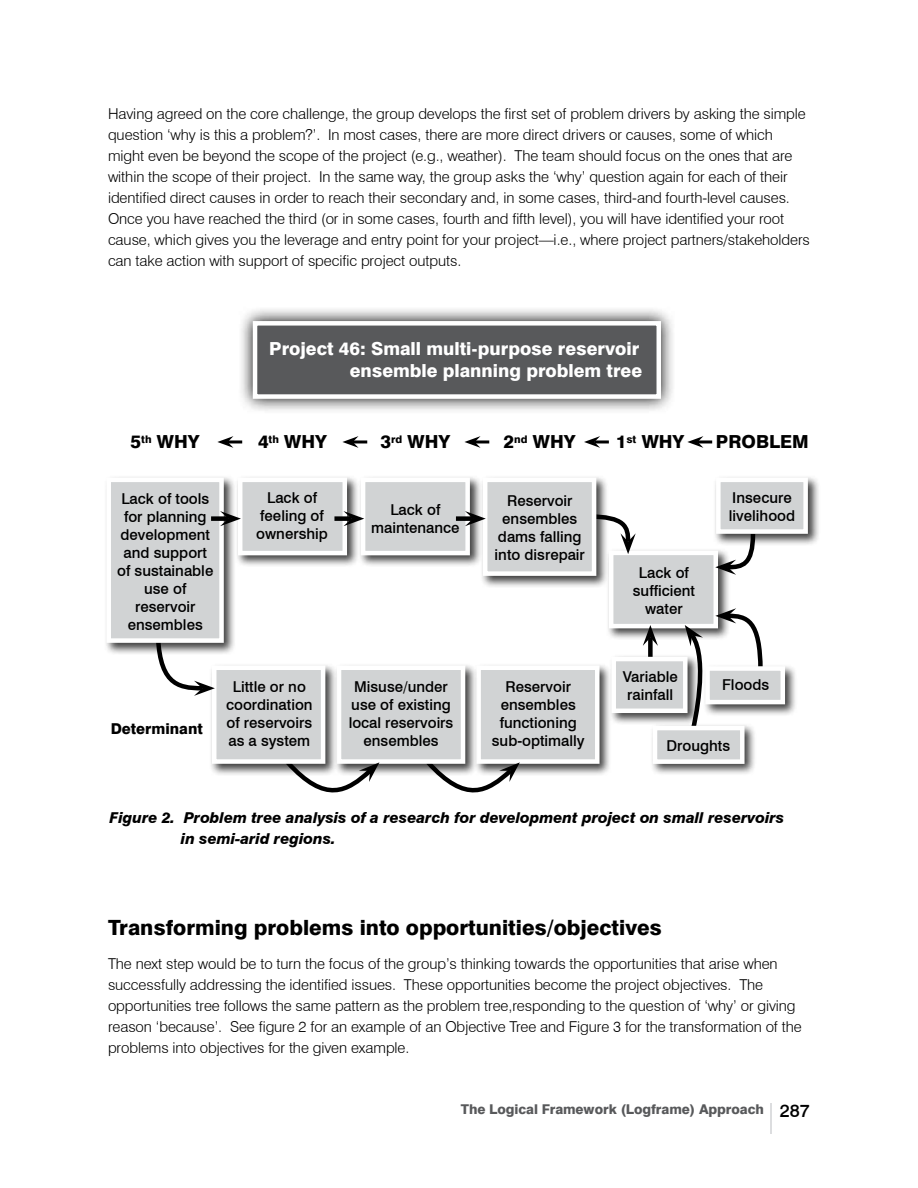
<style>
.page{position:relative;width:918px;height:1188px;background:#fff}
.page>*{position:absolute;margin:0;border:0;box-sizing:border-box;transform-origin:0 0}
.t1{font:800 21px "Swiss 721 BT";color:#000}
.t2{font:800 18px/21.6px "Swiss 721 BT";color:#fff;text-align:right}
.t3{font:800 18px "Swiss 721 BT";color:#000}
.t4{font:300 15px/21px "Swiss 721 BT";letter-spacing:-.005em;color:#000}
.t5{font:500 15px/18px "Swiss 721 BT";color:#000;text-align:center}
.t6{font:italic 800 15px/21px "Swiss 721 BT";letter-spacing:-.005em;color:#000}
.t7{font:800 15px "Swiss 721 BT";color:#000}
.t8{font:800 13.5px "Swiss 721 BT";letter-spacing:-.005em;color:#58595b}
.s1{font-weight:500;font-size:18px;color:#000}
</style>
<div class="page">
<hr style="left:771px;top:1104px;width:1px;height:30px;background:#dcdddf">
<div style="left:473px;top:662px;width:139px;height:114px;background:#000;opacity:.75"></div>
<div style="left:476px;top:666px;width:124px;height:98px;background:#d1d3d4;border:4px solid #fff"></div>
<svg style="left:438px;top:756px;width:82px;height:37px"></svg>
<div style="left:235px;top:475px;width:125px;height:93px;background:#000;opacity:.75"></div>
<div style="left:238px;top:478px;width:109px;height:77px;background:#d1d3d4;border:4px solid #fff"></div>
<div style="left:358px;top:475px;width:125px;height:93px;background:#000;opacity:.75"></div>
<div style="left:361px;top:478px;width:109px;height:77px;background:#d1d3d4;border:4px solid #fff"></div>
<svg style="left:241px;top:309px;width:432px;height:102px"></svg>
<div style="left:253px;top:321px;width:408px;height:78px;background:#58595b;border:4px solid #fff"></div>
<div style="left:606px;top:548px;width:125px;height:93px;background:#000;opacity:.75"></div>
<div style="left:609px;top:551px;width:109px;height:77px;background:#d1d3d4;border:4px solid #fff"></div>
<div style="left:334px;top:662px;width:144px;height:114px;background:#000;opacity:.75"></div>
<div style="left:337px;top:666px;width:128px;height:98px;background:#d1d3d4;border:4px solid #fff"></div>
<div style="left:334px;top:516px;width:18px;height:5px;background:#000"></div>
<svg style="left:343px;top:511px;width:21px;height:15px"></svg>
<div style="left:648px;top:638px;width:5px;height:20px;background:#000"></div>
<svg style="left:643px;top:625px;width:15px;height:21px"></svg>
<svg style="left:609px;top:516px;width:27px;height:38px"></svg>
<svg style="left:715px;top:546px;width:40px;height:29px"></svg>
<svg style="left:298px;top:756px;width:81px;height:37px"></svg>
<svg style="left:715px;top:608px;width:48px;height:55px"></svg>
<svg style="left:685px;top:625px;width:24px;height:78px"></svg>
<div style="left:480px;top:475px;width:129px;height:113px;background:#000;opacity:.75"></div>
<div style="left:483px;top:478px;width:113px;height:98px;background:#d1d3d4;border:4px solid #fff"></div>
<div style="left:456px;top:516px;width:17px;height:5px;background:#000"></div>
<svg style="left:465px;top:511px;width:21px;height:15px"></svg>
<hr style="left:698px;top:440px;width:14px;height:3px;background:#000">
<svg style="left:687px;top:436px;width:16px;height:12px"></svg>
<hr style="left:594px;top:440px;width:15px;height:3px;background:#000">
<svg style="left:584px;top:436px;width:16px;height:12px"></svg>
<hr style="left:475px;top:440px;width:14px;height:3px;background:#000">
<svg style="left:464px;top:436px;width:17px;height:12px"></svg>
<hr style="left:353px;top:440px;width:14px;height:3px;background:#000">
<svg style="left:342px;top:436px;width:17px;height:12px"></svg>
<hr style="left:228px;top:440px;width:14px;height:3px;background:#000">
<svg style="left:217px;top:436px;width:16px;height:12px"></svg>
<div style="left:702px;top:663px;width:95px;height:54px;background:#000;opacity:.75"></div>
<div style="left:705px;top:666px;width:80px;height:38px;background:#d1d3d4;border:4px solid #fff"></div>
<div style="left:713px;top:475px;width:107px;height:71px;background:#000;opacity:.75"></div>
<div style="left:716px;top:478px;width:92px;height:56px;background:#d1d3d4;border:4px solid #fff"></div>
<div style="left:650px;top:723px;width:107px;height:53px;background:#000;opacity:.75"></div>
<div style="left:653px;top:726px;width:92px;height:38px;background:#d1d3d4;border:4px solid #fff"></div>
<div style="left:608px;top:654px;width:92px;height:72px;background:#000;opacity:.75"></div>
<div style="left:611px;top:657px;width:77px;height:56px;background:#d1d3d4;border:4px solid #fff"></div>
<div style="left:209px;top:662px;width:129px;height:114px;background:#000;opacity:.75"></div>
<div style="left:212px;top:666px;width:113px;height:98px;background:#d1d3d4;border:4px solid #fff"></div>
<svg style="left:157px;top:655px;width:58px;height:41px"></svg>
<div style="left:103px;top:475px;width:133px;height:180px;background:#000;opacity:.75"></div>
<div style="left:106px;top:478px;width:118px;height:165px;background:#d1d3d4;border:4px solid #fff"></div>
<div style="left:211px;top:516px;width:17px;height:5px;background:#000"></div>
<svg style="left:220px;top:511px;width:21px;height:15px"></svg>
<p class="t4" style="left:108px;top:103px;width:703px">Having agreed on the core challenge, the group develops the first set of problem drivers by asking the simple question ‘why is this a problem?’. In most cases, there are more direct drivers or causes, some of which might even be beyond the scope of the project (e.g., weather). The team should focus on the ones that are within the scope of their project. In the same way, the group asks the ‘why’ question again for each of their identified direct causes in order to reach their secondary and, in some cases, third-and fourth-level causes.<br>Once you have reached the third (or in some cases, fourth and fifth level), you will have identified your root cause, which gives you the leverage and entry point for your project—i.e., where project partners/stakeholders can take action with support of specific project outputs.</p>
<p class="t2" style="left:269px;top:338px;width:374px">Project 46: Small multi-purpose reservoir ensemble planning problem tree</p>
<p class="t3" style="left:131px;top:431px;width:70px">5<sup>th</sup> WHY</p>
<p class="t3" style="left:258px;top:431px;width:70px">4<sup>th</sup> WHY</p>
<p class="t3" style="left:380px;top:431px;width:71px">3<sup>rd</sup> WHY</p>
<p class="t3" style="left:504px;top:431px;width:73px">2<sup>nd</sup> WHY</p>
<p class="t3" style="left:616px;top:431px;width:70px">1<sup>st</sup> WHY</p>
<p class="t3" style="left:716px;top:431px;width:94px">PROBLEM</p>
<p class="t5" style="left:117px;top:489px;width:98px">Lack of tools for planning development and support of sustainable use of reservoir ensembles</p>
<p class="t5" style="left:256px;top:488px;width:73px">Lack of feeling of ownership</p>
<p class="t7" style="left:111px;top:719px;width:94px">Determinant</p>
<p class="t5" style="left:226px;top:678px;width:88px">Little or no coordination of reservoirs as a system</p>
<p class="t5" style="left:371px;top:500px;width:90px">Lack of maintenance</p>
<p class="t5" style="left:349px;top:678px;width:106px">Misuse/under use of existing local reservoirs ensembles</p>
<p class="t5" style="left:495px;top:491px;width:92px">Reservoir ensembles dams falling into disrepair</p>
<p class="t5" style="left:492px;top:678px;width:94px">Reservoir ensembles functioning sub-optimally</p>
<p class="t5" style="left:633px;top:564px;width:64px">Lack of sufficient water</p>
<p class="t5" style="left:623px;top:667px;width:57px">Variable rainfall</p>
<p class="t5" style="left:729px;top:488px;width:68px;text-align:left">Insecure livelihood</p>
<p class="t5" style="left:722px;top:676px;width:49px">Floods</p>
<p class="t5" style="left:666px;top:736px;width:65px">Droughts</p>
<p class="t6" style="left:181px;top:807px;width:605px;text-indent:-71px">Figure 2. Problem tree analysis of a research for development project on small reservoirs in semi-arid regions.</p>
<h1 class="t1" style="left:108px;top:915px;width:555px">Transforming problems into opportunities/objectives</h1>
<p class="t4" style="left:108px;top:953px;width:695px">The next step would be to turn the focus of the group’s thinking towards the opportunities that arise when successfully addressing the identified issues. These opportunities become the project objectives. The opportunities tree follows the same pattern as the problem tree,responding to the question of ‘why’ or giving reason ‘because’. See figure 2 for an example of an Objective Tree and Figure 3 for the transformation of the problems into objectives for the given example.</p>
<p class="t8" style="left:461px;top:1101px;width:350px">The Logical Framework (Logframe) Approach <span class="s1">287</span></p>
</div>
